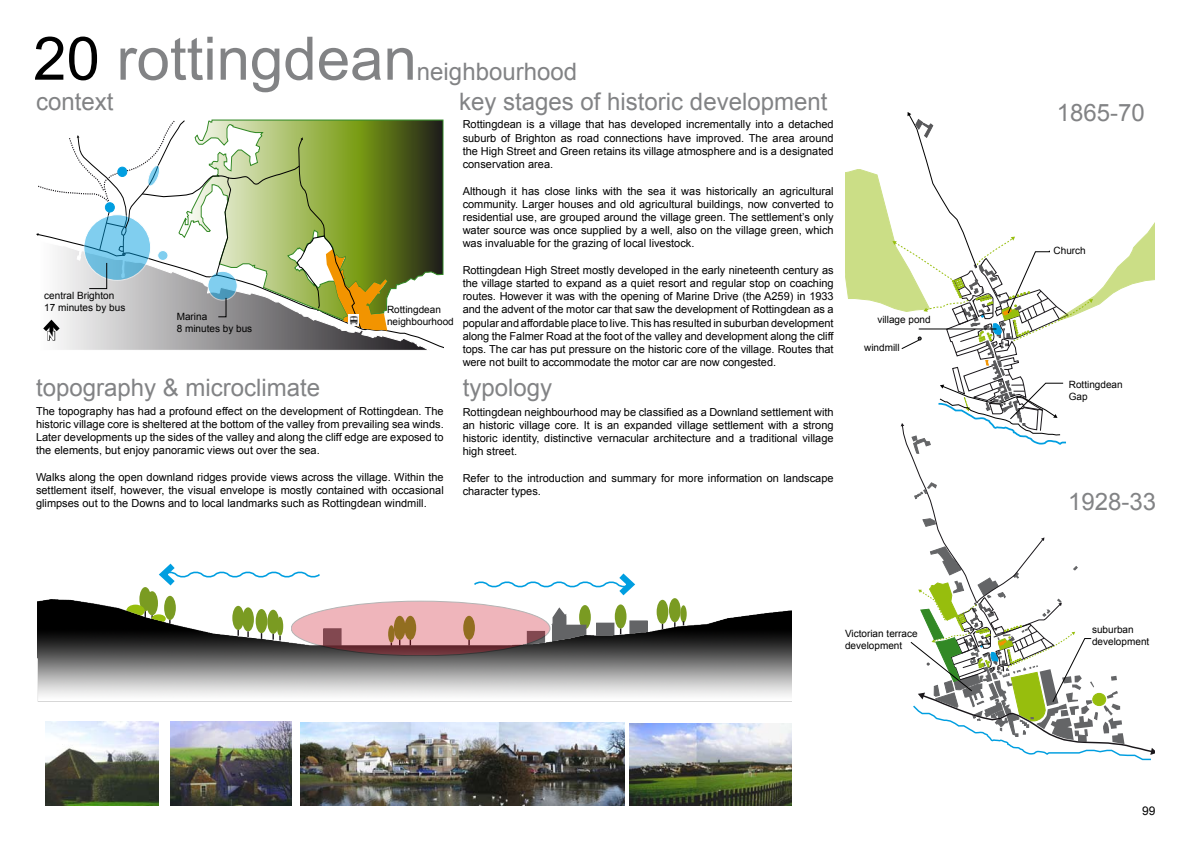
<style>
.page{position:relative;width:1191px;height:842px;background:#fff}
.page>*{position:absolute;margin:0;border:0;box-sizing:border-box;transform-origin:0 0}
.t1{font:60px "Arial";color:#828385}
.t2{font:24px "Arial";color:#828385}
.t3{font:12px "Arial";color:#000}
.t4{font:700 12px "Arial";color:#fff}
.t5{font:11px/13.2px "Arial";color:#000;text-align:justify}
.t6{font:10px/12px "Arial";color:#000}
.s1{color:#000}
</style>
<div class="page">
<svg style="left:57px;top:329px;width:386px;height:21px"></svg>
<svg style="left:387px;top:120px;width:56px;height:186px;background:#576138"></svg>
<img style="left:45px;top:721px;width:114px;height:85px">
<img style="left:300px;top:722px;width:324px;height:84px">
<img style="left:170px;top:721px;width:122px;height:85px">
<div style="left:146px;top:591px;width:12px;height:24px;background:#7a9b22;border-radius:50%"></div>
<div style="left:139px;top:587px;width:12px;height:24px;background:#7a9b22;border-radius:50%"></div>
<svg style="left:164px;top:596px;width:12px;height:24px"></svg>
<img style="left:38px;top:600px;width:753px;height:97px">
<svg style="left:291px;top:601px;width:259px;height:55px;background:#c99393"></svg>
<svg style="left:159px;top:563px;width:161px;height:23px"></svg>
<svg style="left:468px;top:573px;width:171px;height:73px"></svg>
<img style="left:629px;top:723px;width:162px;height:83px">
<svg style="left:36px;top:119px;width:351px;height:222px"></svg>
<svg style="left:845px;top:112px;width:310px;height:649px"></svg>
<h1 class="t1" style="left:33px;top:19px;width:385px"><span class="s1">20</span> rottingdean</h1>
<h2 class="t2" style="left:417px;top:56px;width:162px">neighbourhood</h2>
<p class="t5" style="left:463px;top:118px;width:372px">Rottingdean is a village that has developed incrementally into a detached suburb of Brighton as road connections have improved. The area around the High Street and Green retains its village atmosphere and is a designated conservation area.</p>
<p class="t5" style="left:463px;top:184px;width:372px">Although it has close links with the sea it was historically an agricultural community. Larger houses and old agricultural buildings, now converted to residential use, are grouped around the village green. The settlement’s only water source was once supplied by a well, also on the village green, which was invaluable for the grazing of local livestock.</p>
<p class="t5" style="left:463px;top:263px;width:372px">Rottingdean High Street mostly developed in the early nineteenth century as the village started to expand as a quiet resort and regular stop on coaching routes. However it was with the opening of Marine Drive (the A259) in 1933 and the advent of the motor car that saw the development of Rottingdean as a popular and affordable place to live. This has resulted in suburban development along the Falmer Road at the foot of the valley and development along the cliff tops. The car has put pressure on the historic core of the village. Routes that were not built to accommodate the motor car are now congested.</p>
<h2 class="t2" style="left:36px;top:86px;width:79px">context</h2>
<h2 class="t2" style="left:459px;top:86px;width:370px">key stages of historic development</h2>
<p class="t6" style="left:44px;top:289px;width:83px">central Brighton<br>17 minutes by bus</p>
<p class="t6" style="left:387px;top:303px;width:68px">Rottingdean neighbourhood</p>
<p class="t6" style="left:177px;top:310px;width:77px">Marina<br>8 minutes by bus</p>
<p class="t4" style="left:47px;top:328px;width:10px">N</p>
<h2 class="t2" style="left:36px;top:372px;width:286px">topography &amp; microclimate</h2>
<p class="t5" style="left:36px;top:404px;width:409px">The topography has had a profound effect on the development of Rottingdean. The historic village core is sheltered at the bottom of the valley from prevailing sea winds.<br>Later developments up the sides of the valley and along the cliff edge are exposed to the elements, but enjoy panoramic views out over the sea.</p>
<p class="t5" style="left:36px;top:470px;width:409px">Walks along the open downland ridges provide views across the village. Within the settlement itself, however, the visual envelope is mostly contained with occasional glimpses out to the Downs and to local landmarks such as Rottingdean windmill.</p>
<h2 class="t2" style="left:463px;top:372px;width:91px">typology</h2>
<p class="t5" style="left:463px;top:405px;width:372px">Rottingdean neighbourhood may be classified as a Downland settlement with an historic village core. It is an expanded village settlement with a strong historic identity, distinctive vernacular architecture and a traditional village high street.</p>
<p class="t5" style="left:463px;top:471px;width:372px">Refer to the introduction and summary for more information on landscape character types.</p>
<p class="t6" style="left:877px;top:313px;width:55px">village pond</p>
<p class="t6" style="left:864px;top:342px;width:37px">windmill</p>
<p class="t6" style="left:845px;top:628px;width:74px">Victorian terrace development</p>
<h2 class="t2" style="left:1056px;top:97px;width:90px">1865-70</h2>
<p class="t6" style="left:1053px;top:244px;width:34px">Church</p>
<p class="t6" style="left:1068px;top:378px;width:55px">Rottingdean<br>Gap</p>
<h2 class="t2" style="left:1068px;top:485px;width:90px">1928-33</h2>
<p class="t6" style="left:1092px;top:624px;width:59px">suburban development</p>
<p class="t3" style="left:1142px;top:803px;width:15px">99</p>
</div>
